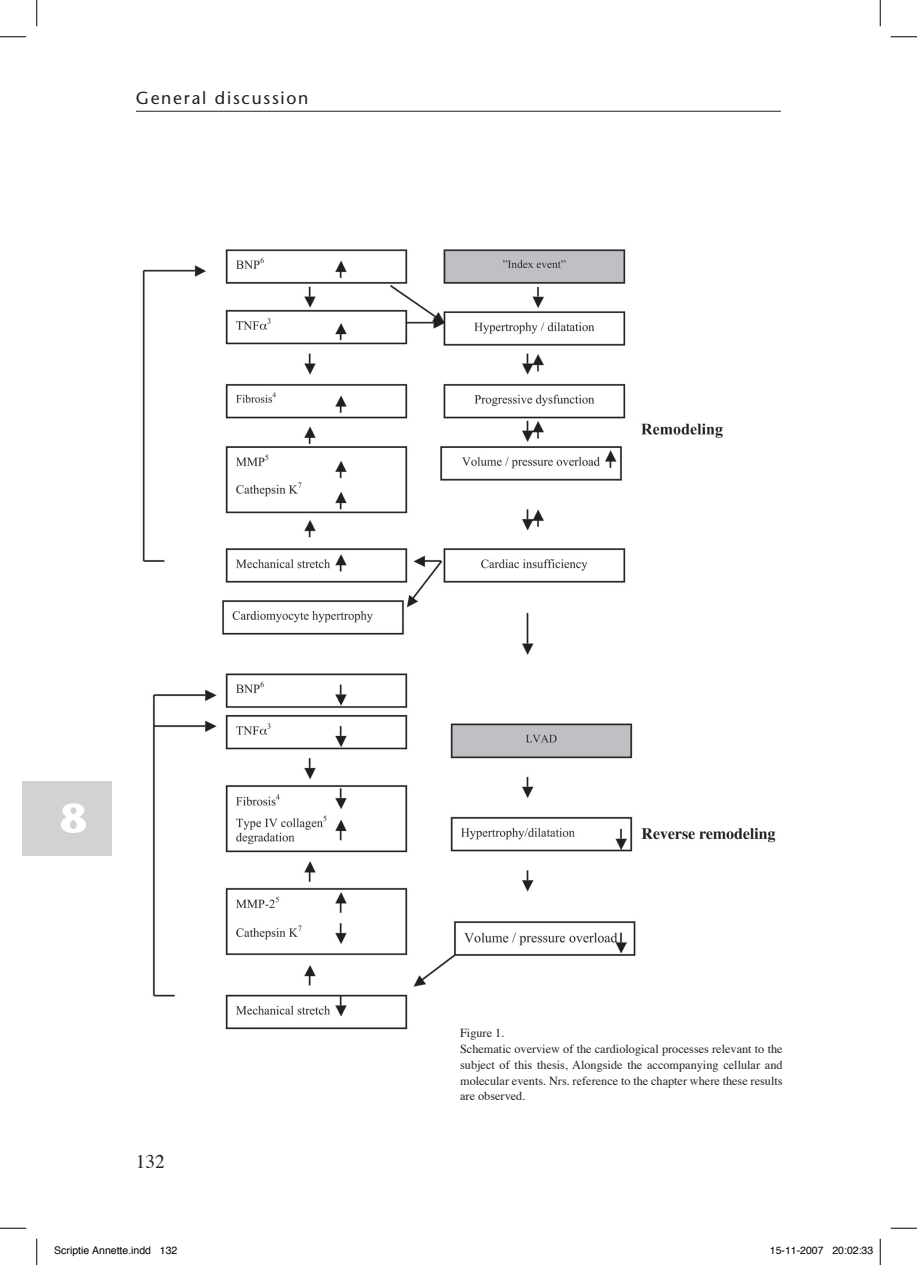
<style>
.page{position:relative;width:917px;height:1265px;background:#fff}
.page>*{position:absolute;margin:0;border:0;box-sizing:border-box;transform-origin:0 0}
.t1{font:700 42px "Stone Sans ITC";color:#fff}
.t2{font:19.25px "Times";color:#231f20}
.t3{font:17.5px "Stone Sans";letter-spacing:.1em;color:#231f20}
.t4{font:12.25px/15.8px "Times";color:#231f20}
.t5{font:10.5px "Helvetica";color:#000}
</style>
<div class="page">
<hr style="left:136px;top:111px;width:645px;height:1px;background:#231f20">
<div style="left:22px;top:781px;width:89px;height:74px;background:#d1d2d4"></div>
<img style="left:142px;top:249px;width:634px;height:781px">
<svg style="left:0;top:36px;width:26px;height:1px"></svg>
<svg style="left:891px;top:36px;width:26px;height:1px"></svg>
<svg style="left:0;top:1227px;width:26px;height:1px"></svg>
<svg style="left:891px;top:1227px;width:26px;height:1px"></svg>
<svg style="left:36px;top:0;width:1px;height:26px"></svg>
<svg style="left:36px;top:1238px;width:1px;height:26px"></svg>
<svg style="left:880px;top:0;width:1px;height:26px"></svg>
<svg style="left:880px;top:1238px;width:1px;height:26px"></svg>
<h3 class="t3" style="left:136px;top:87px;width:174px">General discussion</h3>
<h1 class="t1" style="left:60px;top:781px;width:30px">8</h1>
<h2 class="t2" style="left:136px;top:1143px;width:30px">132</h2>
<p class="t4" style="left:460px;top:1024px;width:324px">Figure 1.<br>Schematic overview of the cardiological processes relevant to the subject of this thesis, Alongside the accompanying cellular and molecular events. Nrs. reference to the chapter where these results are observed.</p>
<p class="t5" style="left:54px;top:1241px;width:125px">Scriptie Annette.indd 132</p>
<p class="t5" style="left:770px;top:1241px;width:105px">15-11-2007 20:02:33</p>
</div>
